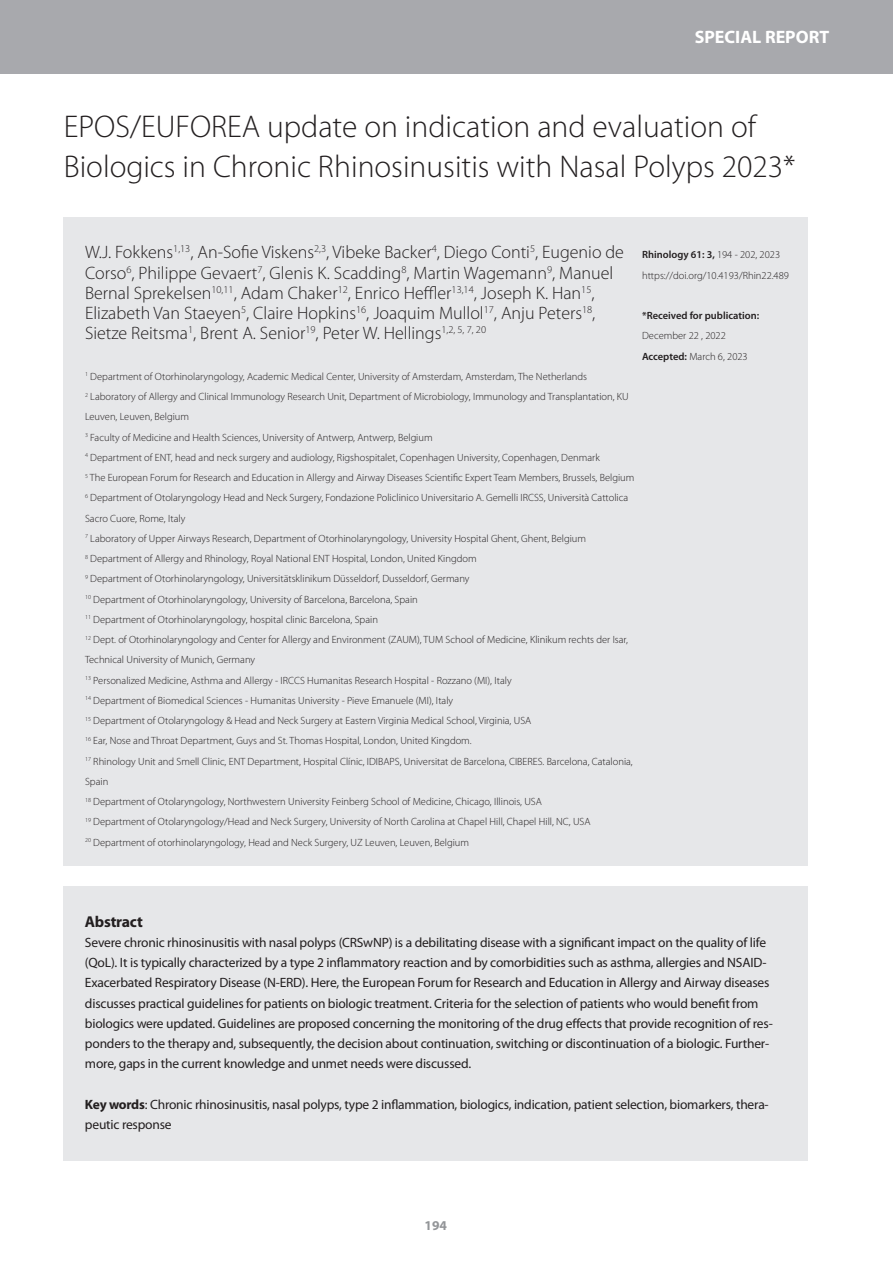
<style>
.page{position:relative;width:893px;height:1263px;background:#fff}
.page>*{position:absolute;margin:0;border:0;box-sizing:border-box;transform-origin:0 0}
.t1{font:300 31.5px/40.5px "Myriad Pro";color:#231f20}
.noten{font:300 18px/20.2px "Myriad Pro";color:#231f20}
.Original_Contributio{font:700 18px "Myriad Pro";color:#fff}
.Kopje{font:700 15.75px "Myriad Pro";letter-spacing:-.015em;color:#231f20}
.Kopje-2{font:13.5px/20.2px "Myriad Pro";letter-spacing:-.015em;color:#231f20}
.Paginering{font:700 13.5px "Myriad Pro";color:#939598}
.noten-2{font:300 10.5px/20.2px "Myriad Pro";color:#231f20}
.noten-3{font:600 10.5px "Myriad Pro";color:#231f20}
.s1{font-weight:300}
.s2{font-weight:600}
.s3{font-weight:700}
</style>
<div class="page">
<div style="left:0;top:0;width:893px;height:74px;background:#a8a9ad"></div>
<div style="left:64px;top:218px;width:744px;height:648px;background:#e6e7e9"></div>
<div style="left:64px;top:886px;width:744px;height:275px;background:#e6e7e9"></div>
<p class="Original_Contributio" style="left:695px;top:27px;width:136px">SPECIAL REPORT</p>
<p class="t1" style="left:64px;top:107px;width:733px">EPOS/EUFOREA update on indication and evaluation of<br>Biologics in Chronic Rhinosinusitis with Nasal Polyps 2023*</p>
<p class="noten" style="left:85px;top:242px;width:540px">W.J. Fokkens<sup>1,13</sup>, An-Sofie Viskens<sup>2,3</sup>, Vibeke Backer<sup>4</sup>, Diego Conti<sup>5</sup>, Eugenio de<br>Corso<sup>6</sup>, Philippe Gevaert<sup>7</sup>, Glenis K. Scadding<sup>8</sup>, Martin Wagemann<sup>9</sup>, Manuel<br>Bernal Sprekelsen<sup>10,11</sup>, Adam Chaker<sup>12</sup>, Enrico Heffler<sup>13,14</sup>, Joseph K. Han<sup>15</sup>,</p>
<p class="noten" style="left:85px;top:303px;width:512px">Elizabeth Van Staeyen<sup>5</sup>, Claire Hopkins<sup>16</sup>, Joaquim Mullol<sup>17</sup>, Anju Peters<sup>18</sup>,</p>
<p class="noten" style="left:85px;top:323px;width:403px">Sietze Reitsma<sup>1</sup>, Brent A. Senior<sup>19</sup>, Peter W. Hellings<sup>1,2,</sup> <sup>5,</sup> <sup>7,</sup> <sup>20</sup></p>
<p class="noten-2" style="left:85px;top:366px;width:504px"><sup>1</sup> Department of Otorhinolaryngology, Academic Medical Center, University of Amsterdam, Amsterdam, The Netherlands</p>
<p class="noten-2" style="left:85px;top:387px;width:545px"><sup>2</sup> Laboratory of Allergy and Clinical Immunology Research Unit, Department of Microbiology, Immunology and Transplantation, KU<br>Leuven, Leuven, Belgium</p>
<p class="noten-2" style="left:85px;top:427px;width:349px"><sup>3</sup> Faculty of Medicine and Health Sciences, University of Antwerp, Antwerp, Belgium</p>
<p class="noten-2" style="left:85px;top:447px;width:516px"><sup>4</sup> Department of ENT, head and neck surgery and audiology, Rigshospitalet, Copenhagen University, Copenhagen, Denmark</p>
<p class="noten-2" style="left:85px;top:468px;width:551px"><sup>5</sup> The European Forum for Research and Education in Allergy and Airway Diseases Scientific Expert Team Members, Brussels, Belgium</p>
<p class="noten-2" style="left:85px;top:488px;width:545px"><sup>6</sup> Department of Otolaryngology Head and Neck Surgery, Fondazione Policlinico Universitario A. Gemelli IRCSS, Università Cattolica<br>Sacro Cuore, Rome, Italy</p>
<p class="noten-2" style="left:85px;top:528px;width:503px"><sup>7</sup> Laboratory of Upper Airways Research, Department of Otorhinolaryngology, University Hospital Ghent, Ghent, Belgium</p>
<p class="noten-2" style="left:85px;top:549px;width:393px"><sup>8</sup> Department of Allergy and Rhinology, Royal National ENT Hospital, London, United Kingdom</p>
<p class="noten-2" style="left:85px;top:569px;width:386px"><sup>9</sup> Department of Otorhinolaryngology, Universitätsklinikum Düsseldorf, Dusseldorf, Germany</p>
<p class="noten-2" style="left:85px;top:589px;width:334px"><sup>10</sup> Department of Otorhinolaryngology, University of Barcelona, Barcelona, Spain</p>
<p class="noten-2" style="left:85px;top:609px;width:294px"><sup>11</sup> Department of Otorhinolaryngology, hospital clinic Barcelona, Spain</p>
<p class="noten-2" style="left:85px;top:630px;width:544px"><sup>12</sup> Dept. of Otorhinolaryngology and Center for Allergy and Environment (ZAUM), TUM School of Medicine, Klinikum rechts der Isar,<br>Technical University of Munich, Germany</p>
<p class="noten-2" style="left:85px;top:670px;width:428px"><sup>13</sup> Personalized Medicine, Asthma and Allergy - IRCCS Humanitas Research Hospital - Rozzano (MI), Italy</p>
<p class="noten-2" style="left:85px;top:690px;width:370px"><sup>14</sup> Department of Biomedical Sciences - Humanitas University - Pieve Emanuele (MI), Italy</p>
<p class="noten-2" style="left:85px;top:711px;width:448px"><sup>15</sup> Department of Otolaryngology &amp; Head and Neck Surgery at Eastern Virginia Medical School, Virginia, USA</p>
<p class="noten-2" style="left:85px;top:731px;width:388px"><sup>16</sup> Ear, Nose and Throat Department, Guys and St. Thomas Hospital, London, United Kingdom.</p>
<p class="noten-2" style="left:85px;top:751px;width:549px"><sup>17</sup> Rhinology Unit and Smell Clinic, ENT Department, Hospital Clínic, IDIBAPS, Universitat de Barcelona, CIBERES. Barcelona, Catalonia,<br>Spain</p>
<p class="noten-2" style="left:85px;top:792px;width:458px"><sup>18</sup> Department of Otolaryngology, Northwestern University Feinberg School of Medicine, Chicago, Illinois, USA</p>
<p class="noten-2" style="left:85px;top:812px;width:507px"><sup>19</sup> Department of Otolaryngology/Head and Neck Surgery, University of North Carolina at Chapel Hill, Chapel Hill, NC, USA</p>
<p class="noten-2" style="left:85px;top:832px;width:386px"><sup>20</sup> Department of otorhinolaryngology, Head and Neck Surgery, UZ Leuven, Leuven, Belgium</p>
<p class="noten-3" style="left:642px;top:249px;width:140px">Rhinology 61: 3, <span class="s1">194 - 202, 2023</span></p>
<p class="noten-2" style="left:642px;top:265px;width:148px">https://doi.org/10.4193/Rhin22.489</p>
<p class="noten-3" style="left:642px;top:310px;width:119px">*Received for publication:</p>
<p class="noten-2" style="left:642px;top:326px;width:85px">December 22 , 2022</p>
<p class="noten-2" style="left:642px;top:346px;width:107px"><span class="s2">Accepted:</span> March 6, 2023</p>
<p class="Kopje" style="left:85px;top:912px;width:59px">Abstract</p>
<p class="Kopje-2" style="left:85px;top:932px;width:689px">Severe chronic rhinosinusitis with nasal polyps (CRSwNP) is a debilitating disease with a significant impact on the quality of life (QoL). It is typically characterized by a type 2 inflammatory reaction and by comorbidities such as asthma, allergies and NSAID-Exacerbated Respiratory Disease (N-ERD). Here, the European Forum for Research and Education in Allergy and Airway diseases discusses practical guidelines for patients on biologic treatment. Criteria for the selection of patients who would benefit from biologics were updated. Guidelines are proposed concerning the monitoring of the drug effects that provide recognition of res&shy;ponders to the therapy and, subsequently, the decision about continuation, switching or discontinuation of a biologic. Further&shy;more, gaps in the current knowledge and unmet needs were discussed.</p>
<p class="Kopje-2" style="left:85px;top:1094px;width:685px"><span class="s3">Key words</span>: Chronic rhinosinusitis, nasal polyps, type 2 inflammation, biologics, indication, patient selection, biomarkers, thera&shy;peutic response</p>
<p class="Paginering" style="left:425px;top:1218px;width:24px">194</p>
</div>
